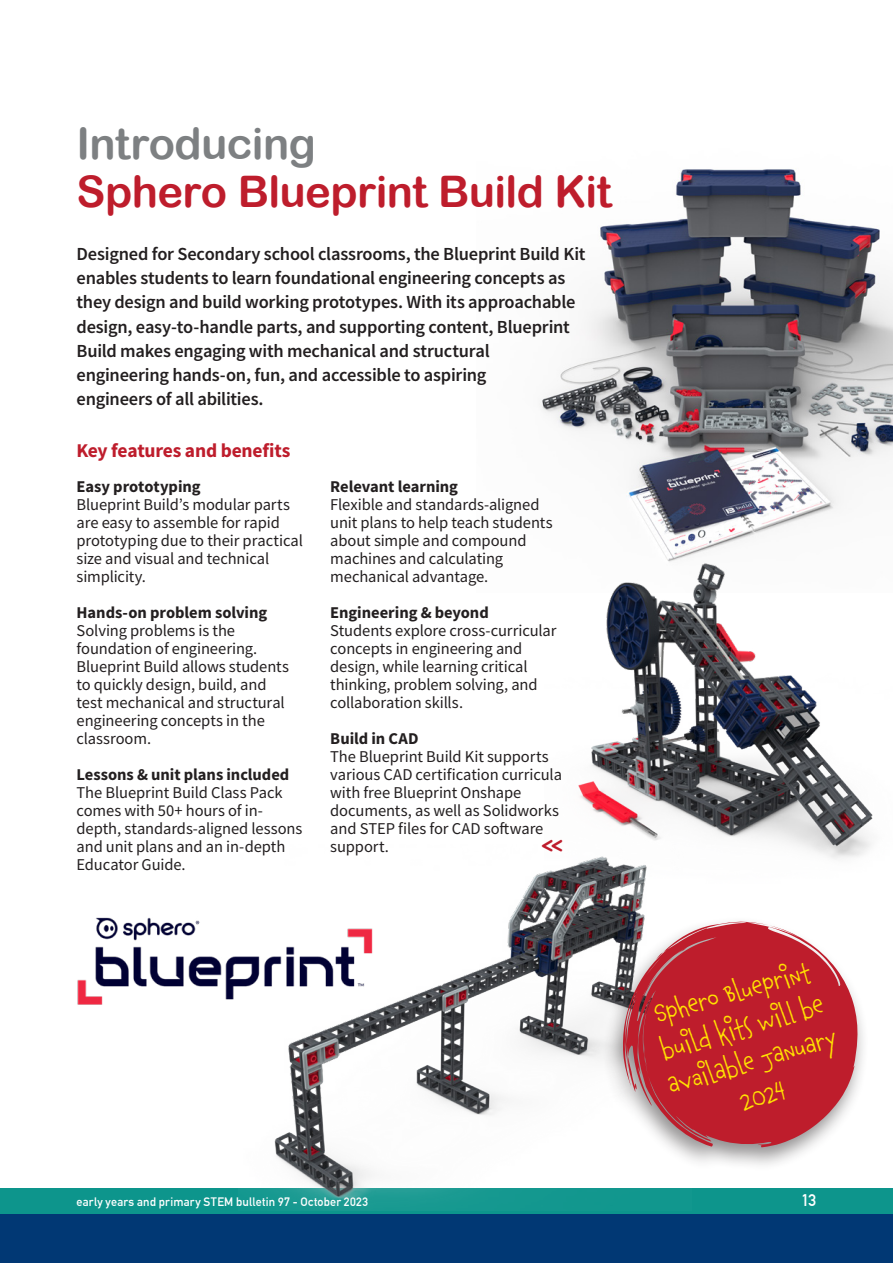
<style>
.page{position:relative;width:893px;height:1263px;background:#fff}
.page>*{position:absolute;margin:0;border:0;box-sizing:border-box;transform-origin:0 0}
.t1{font:43.5px "Arial Rounded MT Bold";letter-spacing:-.015em;color:#be1d2c}
.t2{font:43.5px "Arial Rounded MT Bold";letter-spacing:-.015em;color:#7d8082}
.t3{font:27px/35.4px "Chauncy Pro";color:#ffe101;text-align:center}
.t4{font:700 24.15px "Monoglyceride";color:#be1d2c;scale:.87 1}
.t5{font:700 19.5px "Source Sans Pro";letter-spacing:-.01em;color:#be1d2c}
.t6{font:600 18.45px/24px "Source Sans Pro";letter-spacing:-.015em;color:#231f20}
.t7{font:16.5px/18px "Source Sans Pro";letter-spacing:-.005em;color:#231f20}
.t8{font:700 16.5px "Source Sans Pro";letter-spacing:-.005em;color:#231f20}
.t9{font:700 16.5px "DIN Alternate";color:#fff}
.t10{font:700 12px "DIN Alternate";letter-spacing:.02em;color:#fff}
</style>
<div class="page">
<div style="left:0;top:1188px;width:893px;height:26px;background:#0d958c"></div>
<div style="left:0;top:1214px;width:893px;height:49px;background:#013874"></div>
<img style="left:539px;top:169px;width:354px;height:375px">
<img style="left:578px;top:544px;width:295px;height:315px">
<img style="left:262px;top:844px;width:430px;height:366px">
<img style="left:77px;top:910px;width:306px;height:102px">
<div style="left:603px;top:915px;width:266px;height:257px;background:#231f20;opacity:.5"></div>
<svg style="left:620px;top:920px;width:238px;height:227px;background:#c44c58"></svg>
<h1 class="t2" style="left:77px;top:118px;width:241px">Introducing</h1>
<h1 class="t1" style="left:77px;top:166px;width:537px">Sphero Blueprint Build Kit</h1>
<p class="t6" style="left:77px;top:242px;width:510px">Designed for Secondary school classrooms, the Blueprint Build Kit enables students to learn foundational engineering concepts as they design and build working prototypes. With its approachable design, easy-to-handle parts, and supporting content, Blueprint Build makes engaging with mechanical and structural engineering hands-on, fun, and accessible to aspiring<br>engineers of all abilities.</p>
<p class="t5" style="left:77px;top:437px;width:216px">Key features and benefits</p>
<p class="t8" style="left:77px;top:475px;width:126px">Easy prototyping</p>
<p class="t7" style="left:77px;top:496px;width:228px">Blueprint Build’s modular parts are easy to assemble for rapid prototyping due to their practical size and visual and technical simplicity.</p>
<p class="t8" style="left:77px;top:601px;width:192px">Hands-on problem solving</p>
<p class="t7" style="left:77px;top:622px;width:214px">Solving problems is the foundation of engineering.<br>Blueprint Build allows students to quickly design, build, and test mechanical and structural engineering concepts in the classroom.</p>
<p class="t8" style="left:77px;top:763px;width:214px">Lessons &amp; unit plans included</p>
<p class="t7" style="left:77px;top:784px;width:227px">The Blueprint Build Class Pack comes with 50+ hours of in&shy;depth, standards-aligned lessons and unit plans and an in-depth<br>Educator Guide.</p>
<p class="t8" style="left:330px;top:475px;width:129px">Relevant learning</p>
<p class="t7" style="left:330px;top:495px;width:224px">Flexible and standards-aligned unit plans to help teach students about simple and compound machines and calculating mechanical advantage.</p>
<p class="t8" style="left:330px;top:601px;width:160px">Engineering &amp; beyond</p>
<p class="t7" style="left:330px;top:621px;width:228px">Students explore cross-curricular concepts in engineering and design, while learning critical thinking, problem solving, and collaboration skills.</p>
<p class="t8" style="left:330px;top:727px;width:90px">Build in CAD</p>
<p class="t7" style="left:330px;top:747px;width:233px">The Blueprint Build Kit supports various CAD certification curricula with free Blueprint Onshape documents, as well as Solidworks and STEP files for CAD software support.</p>
<h3 class="t4" style="left:541px;top:829px;width:26px">&lt;&lt;</h3>
<h2 class="t3" style="left:644px;top:1001px;width:176px;rotate:-16deg">Sphero Blueprint build kits will be available January<br>2024</h2>
<p class="t10" style="left:77px;top:1192px;width:293px">early years and primary STEM bulletin 97 - October 2023</p>
<p class="t9" style="left:801px;top:1187px;width:17px">13</p>
</div>
